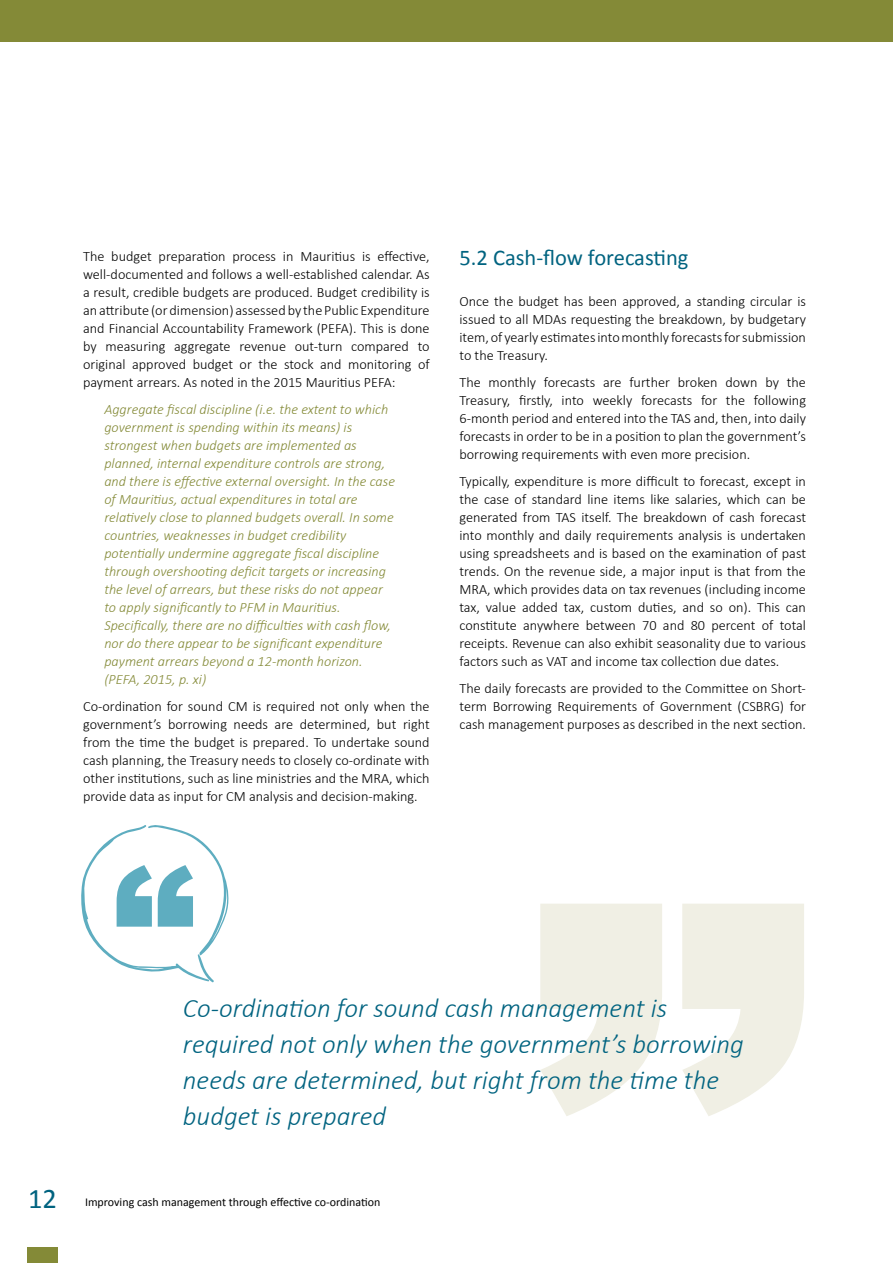
<style>
.page{position:relative;width:893px;height:1263px;background:#fff}
.page>*{position:absolute;margin:0;border:0;box-sizing:border-box;transform-origin:0 0}
.t1{font:28.5px "Calibri";color:#006380}
.Body_Text_-_Left{font:italic 300 27px/36px "Calibri";color:#006380}
.Heading2{font:22.5px "Calibri";color:#006380}
.Body_Text_-_Left-2{font:300 14.25px/18px "Calibri";color:#000;text-align:justify}
.quote{font:italic 300 14.25px/18px "Calibri";color:#848a37}
.t2{font:12px "Calibri";color:#000}
</style>
<div class="page">
<div style="left:27px;top:1247px;width:31px;height:16px;background:#848a37"></div>
<div style="left:0;top:0;width:893px;height:41px;background:#848a37"></div>
<svg style="left:540px;top:904px;width:264px;height:212px;fill:#f0efe4"></svg>
<svg style="left:81px;top:825px;width:148px;height:158px"></svg>
<p class="Body_Text_-_Left-2" style="left:83px;top:247px;width:348px">The budget preparation process in Mauritius is effective, well-documented and follows a well-established calendar. As a result, credible budgets are produced. Budget credibility is an attribute (or dimension) assessed by the Public Expenditure and Financial Accountability Framework (PEFA). This is done by measuring aggregate revenue out-turn compared to original approved budget or the stock and monitoring of payment arrears. As noted in the 2015 Mauritius PEFA:</p>
<p class="quote" style="left:104px;top:400px;width:292px">Aggregate fiscal discipline (i.e. the extent to which government is spending within its means) is strongest when budgets are implemented as planned, internal expenditure controls are strong, and there is effective external oversight. In the case of Mauritius, actual expenditures in total are relatively close to planned budgets overall. In some countries, weaknesses in budget credibility potentially undermine aggregate fiscal discipline through overshooting deficit targets or increasing the level of arrears, but these risks do not appear to apply significantly to PFM in Mauritius.<br>Specifically, there are no difficulties with cash flow, nor do there appear to be significant expenditure payment arrears beyond a 12-month horizon. (PEFA, 2015, p. xi)</p>
<p class="Body_Text_-_Left-2" style="left:83px;top:697px;width:348px">Co-ordination for sound CM is required not only when the government’s borrowing needs are determined, but right from the time the budget is prepared. To undertake sound cash planning, the Treasury needs to closely co-ordinate with other institutions, such as line ministries and the MRA, which provide data as input for CM analysis and decision-making.</p>
<p class="Heading2" style="left:459px;top:244px;width:231px">5.2 Cash-flow forecasting</p>
<p class="Body_Text_-_Left-2" style="left:459px;top:292px;width:348px">Once the budget has been approved, a standing circular is issued to all MDAs requesting the breakdown, by budgetary item, of yearly estimates into monthly forecasts for submission to the Treasury.</p>
<p class="Body_Text_-_Left-2" style="left:459px;top:373px;width:348px">The monthly forecasts are further broken down by the Treasury, firstly, into weekly forecasts for the following 6-month period and entered into the TAS and, then, into daily forecasts in order to be in a position to plan the government’s borrowing requirements with even more precision.</p>
<p class="Body_Text_-_Left-2" style="left:459px;top:472px;width:348px">Typically, expenditure is more difficult to forecast, except in the case of standard line items like salaries, which can be generated from TAS itself. The breakdown of cash forecast into monthly and daily requirements analysis is undertaken using spreadsheets and is based on the examination of past trends. On the revenue side, a major input is that from the MRA, which provides data on tax revenues (including income tax, value added tax, custom duties, and so on). This can constitute anywhere between 70 and 80 percent of total receipts. Revenue can also exhibit seasonality due to various factors such as VAT and income tax collection due dates.</p>
<p class="Body_Text_-_Left-2" style="left:459px;top:679px;width:348px">The daily forecasts are provided to the Committee on Short&shy;term Borrowing Requirements of Government (CSBRG) for cash management purposes as described in the next section.</p>
<p class="Body_Text_-_Left" style="left:183px;top:990px;width:562px">Co-ordination for sound cash management is required not only when the government’s borrowing needs are determined, but right from the time the budget is prepared</p>
<h1 class="t1" style="left:28px;top:1180px;width:30px">12</h1>
<p class="t2" style="left:85px;top:1194px;width:297px">Improving cash management through effective co-ordination</p>
</div>
